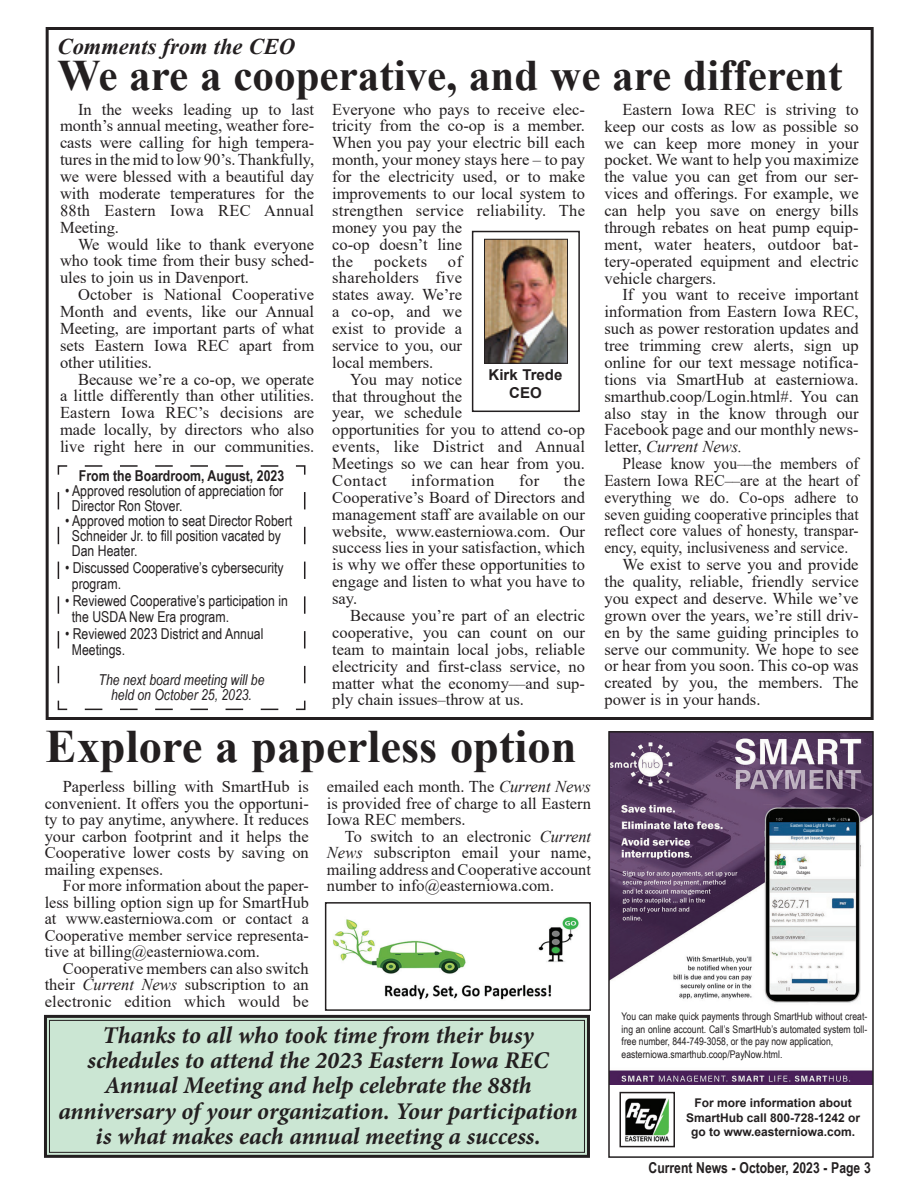
<style>
.page{position:relative;width:918px;height:1188px;background:#fff}
.page>*{position:absolute;margin:0;border:0;box-sizing:border-box;transform-origin:0 0}
.t1{font:700 46.5px "Times New Roman";color:#231f20}
.t2{font:700 43.5px "Times New Roman";color:#231f20}
.t3{font:italic 700 24px/25.5px "Minion Pro";letter-spacing:-.005em;color:#231f20;text-align:center}
.t4{font:italic 700 22.5px "Times New Roman";color:#231f20}
.t5{font:16.5px/17px "Times New Roman";color:#231f20;text-align:justify}
.t6{font:16.5px "Times New Roman";color:#231f20;scale:.94 1}
.t7{font:16.5px "Times New Roman";letter-spacing:.035em;color:#231f20}
.t8{font:16.5px "Times New Roman";letter-spacing:.025em;color:#231f20}
.t9{font:15px/15px "Arial Narrow";color:#231f20}
.t10{font:700 15px "Arial Narrow";color:#231f20}
.t11{font:italic 15px/15px "Arial Narrow";color:#231f20;text-align:center}
.t12{font:700 15px/18px "Arial";color:#231f20;text-align:center}
.t13{font:700 12px/14.4px "Arial";color:#231f20;text-align:center}
.t14{font:10.5px/12.6px "Arial Narrow";color:#231f20}
.t15{font:4.5px/4.5px "Arial Narrow";color:#fff;text-align:center}
.t16{font:4.5px/4.5px "Arial Narrow";color:#231f20;text-align:center}
.s1{font-style:italic}
</style>
<div class="page">
<div style="left:46px;top:27px;width:828px;height:693px;border:3px solid #231f20"></div>
<div style="left:472px;top:231px;width:108px;height:181px;border:2px solid #231f20"></div>
<img style="left:486px;top:241px;width:80px;height:120px">
<div style="left:484px;top:239px;width:84px;height:124px;border:1px solid #231f20"></div>
<svg style="left:57px;top:465px;width:249px;height:246px"></svg>
<img style="left:611px;top:734px;width:260px;height:350px">
<div style="left:608px;top:731px;width:266px;height:427px;border:2px solid #231f20"></div>
<img style="left:625px;top:1098px;width:44px;height:44px">
<div style="left:620px;top:1092px;width:55px;height:55px;border:2px solid #231f20"></div>
<img style="left:333px;top:916px;width:246px;height:84px">
<div style="left:325px;top:902px;width:266px;height:109px;border:2px solid #231f20"></div>
<svg style="left:44px;top:1014px;width:546px;height:144px;background:#c2dbc9"></svg>
<div style="left:49px;top:1020px;width:536px;height:133px;border:1px solid #231f20"></div>
<h3 class="t4" style="left:58px;top:31px;width:239px">Comments from the CEO</h3>
<h2 class="t2" style="left:58px;top:44px;width:786px">We are a cooperative, and we are different</h2>
<p class="t5" style="left:60px;top:100px;width:256px;text-indent:18px">In the weeks leading up to last month’s annual meeting, weather fore&shy;casts were calling for high tempera&shy;tures in the mid to low 90’s. Thankfully, we were blessed with a beautiful day with moderate temperatures for the 88th Eastern Iowa REC Annual Meeting.</p>
<p class="t5" style="left:60px;top:235px;width:256px;text-indent:18px">We would like to thank everyone who took time from their busy sched&shy;ules to join us in Davenport.</p>
<p class="t5" style="left:60px;top:286px;width:256px;text-indent:18px">October is National Cooperative Month and events, like our Annual Meeting, are important parts of what sets Eastern Iowa REC apart from other utilities.</p>
<p class="t5" style="left:60px;top:370px;width:256px;text-indent:18px">Because we’re a co-op, we operate a little differently than other utilities.<br>Eastern Iowa REC’s decisions are made locally, by directors who also live right here in our communities.</p>
<p class="t5" style="left:332px;top:100px;width:254px;text-align:left">Everyone who pays to receive elec&shy;tricity from the co-op is a member.<br>When you pay your electric bill each month, your money stays here – to pay for the electricity used, or to make improvements to our local system to strengthen service reliability. The money you pay the<br>co-op doesn’t line<br>the</p>
<p class="t5" style="left:604px;top:100px;width:256px;text-indent:18px">Eastern Iowa REC is striving to keep our costs as low as possible so we can keep more money in your pocket. We want to help you maximize the value you can get from our ser&shy;vices and offerings. For example, we can help you save on energy bills through rebates on heat pump equip&shy;ment, water heaters, outdoor bat&shy;tery-operated equipment and electric vehicle chargers.</p>
<p class="t5" style="left:604px;top:286px;width:256px;text-indent:18px">If you want to receive important information from Eastern Iowa REC, such as power restoration updates and tree trimming crew alerts, sign up online for our text message notifica&shy;tions via SmartHub at easterniowa. smarthub.coop/Login.html#. You can also stay in the know through our Facebook page and our monthly news&shy;letter, <span class="s1">Current News.</span></p>
<p class="t6" style="left:622px;top:452px;width:253px">Please know you––the members of</p>
<p class="t6" style="left:604px;top:469px;width:272px">Eastern Iowa REC––are at the heart of</p>
<p class="t6" style="left:604px;top:485px;width:272px">everything we do. Co-ops adhere to</p>
<p class="t6" style="left:604px;top:502px;width:272px">seven guiding cooperative principles that</p>
<p class="t6" style="left:604px;top:519px;width:272px">reflect core values of honesty, transpar-</p>
<p class="t6" style="left:604px;top:536px;width:261px">ency, equity, inclusiveness and service.</p>
<p class="t5" style="left:622px;top:556px;width:238px">We exist to serve you and provide</p>
<p class="t5" style="left:604px;top:573px;width:256px">the quality, reliable, friendly service</p>
<p class="t5" style="left:604px;top:589px;width:256px">you expect and deserve. While we’ve</p>
<p class="t5" style="left:604px;top:606px;width:256px">grown over the years, we’re still driv-</p>
<p class="t5" style="left:604px;top:623px;width:256px">en by the same guiding principles to</p>
<p class="t5" style="left:604px;top:640px;width:256px">serve our community. We hope to see</p>
<p class="t5" style="left:604px;top:657px;width:256px">or hear from you soon. This co-op was</p>
<p class="t5" style="left:604px;top:674px;width:256px">created by you, the members. The</p>
<p class="t5" style="left:604px;top:691px;width:158px">power is in your hands.</p>
<p class="t8" style="left:374px;top:249px;width:55px">pockets</p>
<p class="t5" style="left:332px;top:252px;width:131px;text-indent:116px">of shareholders five states away. We’re a co-op, and we exist to provide a service to you, our local members.</p>
<p class="t5" style="left:332px;top:370px;width:254px;text-align:left;text-indent:18px">You may notice<br>that throughout the<br>year, we schedule<br>opportunities for you to attend co-op events, like District and Annual<br>Meetings so we can hear from you.<br>Contact</p>
<p class="t12" style="left:489px;top:366px;width:75px">Kirk Trede<br>CEO</p>
<p class="t10" style="left:79px;top:465px;width:207px">From the Boardroom, August, 2023</p>
<p class="t9" style="left:72px;top:483px;width:213px;text-indent:-7px">• Approved resolution of appreciation for<br>Director Ron Stover.</p>
<p class="t9" style="left:72px;top:513px;width:222px;text-indent:-7px">• Approved motion to seat Director Robert<br>Schneider Jr. to fill position vacated by<br>Dan Heater.</p>
<p class="t9" style="left:72px;top:559px;width:213px;line-height:16.5px;text-indent:-7px">• Discussed Cooperative’s cybersecurity program.</p>
<p class="t9" style="left:72px;top:592px;width:218px;line-height:16.5px;text-indent:-7px">• Reviewed Cooperative’s participation in the USDA New Era program.</p>
<p class="t9" style="left:72px;top:625px;width:193px;line-height:16.5px;text-indent:-7px">• Reviewed 2023 District and Annual<br>Meetings.</p>
<p class="t11" style="left:99px;top:672px;width:167px">The next board meeting will be held on October 25, 2023.</p>
<p class="t5" style="left:332px;top:471px;width:254px;text-indent:232px">the Cooperative’s Board of Directors and management staff are available on our website, www.easterniowa.com. Our success lies in your satisfaction, which is why we offer these opportunities to engage and listen to what you have to say.</p>
<p class="t5" style="left:332px;top:606px;width:254px;text-indent:18px">Because you’re part of an electric cooperative, you can count on our team to maintain local jobs, reliable electricity and first-class service, no matter what the economy––and sup&shy;ply chain issues–throw at us.</p>
<p class="t7" style="left:411px;top:469px;width:85px">information</p>
<p class="t5" style="left:519px;top:471px;width:22px">for</p>
<h1 class="t1" style="left:46px;top:713px;width:532px">Explore a paperless option</h1>
<p class="t5" style="left:45px;top:778px;width:266px;line-height:16.5px;text-indent:18px">Paperless billing with SmartHub is convenient. It offers you the opportuni&shy;ty to pay anytime, anywhere. It reduces your carbon footprint and it helps the Cooperative lower costs by saving on mailing expenses.</p>
<p class="t5" style="left:45px;top:877px;width:266px;line-height:16.5px;text-indent:18px">For more information about the paper&shy;less billing option sign up for SmartHub at www.easterniowa.com or contact a Cooperative member service representa&shy;tive at billing@easterniowa.com.</p>
<p class="t5" style="left:45px;top:960px;width:266px;line-height:16.5px;text-indent:18px">Cooperative members can also switch their <span class="s1">Current News</span> subscription to an electronic edition which would be</p>
<p class="t5" style="left:327px;top:778px;width:266px;line-height:16.5px">emailed each month. The <span class="s1">Current News </span>is provided free of charge to all Eastern Iowa REC members.</p>
<p class="t5" style="left:327px;top:828px;width:266px;line-height:16.5px;text-indent:18px">To switch to an electronic <span class="s1">Current News</span> subscripton email your name, mailing address and Cooperative account number to info@easterniowa.com.</p>
<h3 class="t3" style="left:58px;top:1022px;width:521px">Thanks to all who took time from their busy schedules to attend the 2023 Eastern Iowa REC Annual Meeting and help celebrate the 88th anniversary of your organization. Your participation is what makes each annual meeting a success.</h3>
<p class="t15" style="left:791px;top:823px;width:47px">Eastern Iowa Light &amp; Power<br>Cooperative</p>
<p class="t16" style="left:774px;top:865px;width:15px">EILP<br>Outages</p>
<p class="t16" style="left:796px;top:865px;width:15px">Iowa<br>Outages</p>
<p class="t14" style="left:622px;top:1010px;width:247px">You can make quick payments through SmartHub without creat&shy;ing an online account. Call’s SmartHub’s automated system toll&shy;free number, 844-749-3058, or the pay now application, easterniowa.smarthub.coop/PayNow.html.</p>
<p class="t13" style="left:686px;top:1096px;width:176px">For more information about<br>SmartHub call 800-728-1242 or go to www.easterniowa.com.</p>
<p class="t10" style="left:649px;top:1157px;width:224px">Current News - October, 2023 - Page 3</p>
</div>
